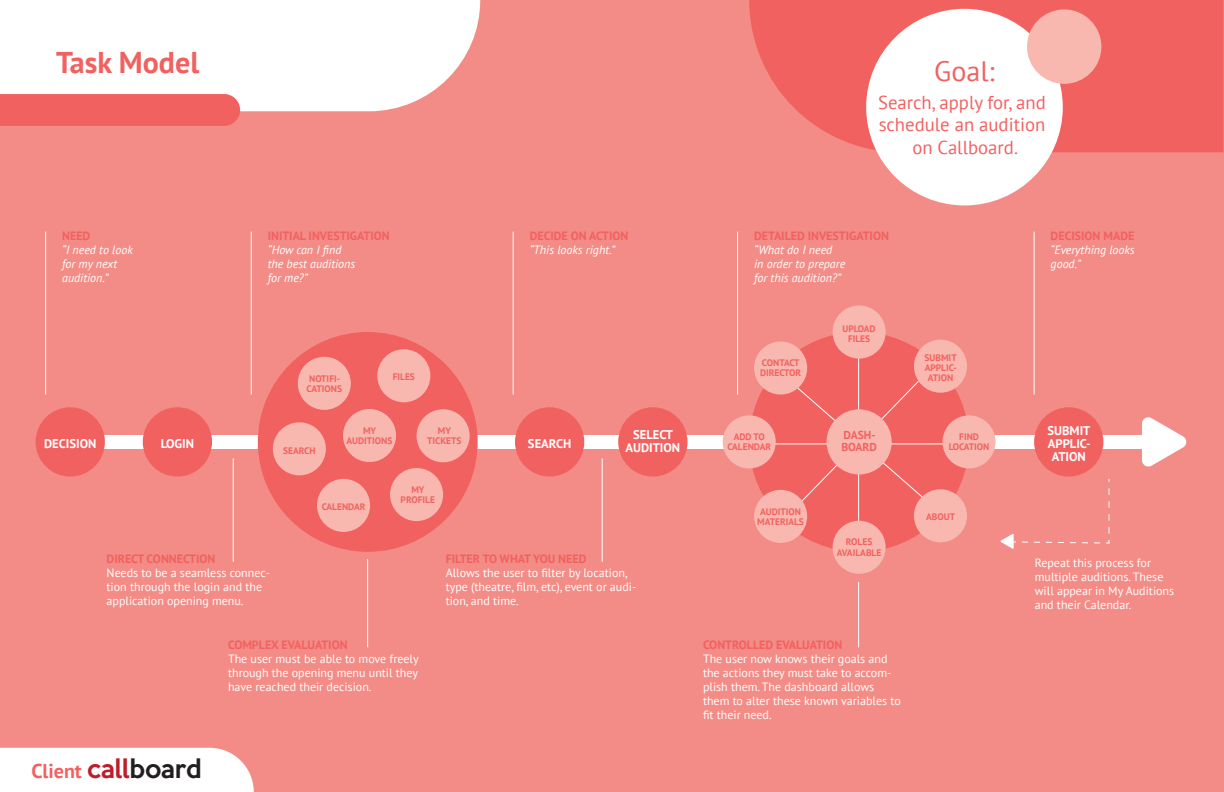
<style>
.page{position:relative;width:1224px;height:792px;background:#f38c86}
.page>*{position:absolute;margin:0;border:0;box-sizing:border-box;transform-origin:0 0}
.t1{font:700 30px "PT Sans";color:#f16160}
.t2{font:28px "PT Sans";color:#f16160}
.t3{font:700 20px "PT Sans";color:#f16160}
.t4{font:18.7px/22.4px "PT Sans";color:#f16160;text-align:center}
.t5{font:700 12.6px/13px "PT Sans";color:#fff;text-align:center}
.t6{font:12px/14px "PT Sans";color:#fff}
.t7{font:italic 12px/14px "PT Sans";color:#fff}
.t8{font:700 12px "PT Sans";color:#f16160}
.t9{font:700 11.6px/12.6px "PT Sans";color:#f16160}
.t10{font:700 9.4px/10.3px "PT Sans";color:#f16160;text-align:center}
.s1{font-family:"Keep Calm";font-weight:500;font-size:23.7px;color:#be1d2c}
.s2{font-family:"Keep Calm";font-weight:500;font-size:23.7px;color:#231f20}
</style>
<div class="page">
<div style="left:0;top:0;width:480px;height:111px;background:#fff"></div>
<div style="left:0;top:94px;width:240px;height:32px;background:#f16160"></div>
<div style="left:0;top:748px;width:254px;height:44px;background:#fff"></div>
<svg style="left:749px;top:0;width:475px;height:152px;fill:#f16160"></svg>
<div style="left:866px;top:9px;width:197px;height:196px;background:#fff;border-radius:50%"></div>
<div style="left:98px;top:435px;width:1057px;height:14px;background:#fff"></div>
<div style="left:1027px;top:9px;width:74px;height:75px;background:#f9b8af;border-radius:50%"></div>
<div style="left:36px;top:407px;width:69px;height:70px;background:#f16160;border-radius:50%"></div>
<div style="left:143px;top:407px;width:69px;height:70px;background:#f16160;border-radius:50%"></div>
<div style="left:258px;top:332px;width:220px;height:220px;background:#f16160;border-radius:50%"></div>
<div style="left:749px;top:332px;width:220px;height:220px;background:#f16160;border-radius:50%"></div>
<div style="left:515px;top:407px;width:69px;height:70px;background:#f16160;border-radius:50%"></div>
<div style="left:618px;top:407px;width:70px;height:70px;background:#f16160;border-radius:50%"></div>
<div style="left:1034px;top:407px;width:69px;height:70px;background:#f16160;border-radius:50%"></div>
<svg style="left:1142px;top:417px;width:45px;height:50px"></svg>
<hr style="left:45px;top:232px;width:1px;height:163px;background:#fff">
<hr style="left:233px;top:458px;width:1px;height:104px;background:#fff">
<hr style="left:251px;top:232px;width:1px;height:163px;background:#fff">
<hr style="left:737px;top:232px;width:1px;height:163px;background:#fff">
<hr style="left:513px;top:232px;width:1px;height:163px;background:#fff">
<hr style="left:1034px;top:232px;width:1px;height:163px;background:#fff">
<hr style="left:772px;top:443px;width:58px;height:1px;background:#fff">
<svg style="left:798px;top:388px;width:41px;height:37px"></svg>
<svg style="left:879px;top:462px;width:43px;height:35px"></svg>
<svg style="left:799px;top:460px;width:43px;height:43px"></svg>
<svg style="left:882px;top:381px;width:37px;height:38px"></svg>
<hr style="left:888px;top:443px;width:57px;height:1px;background:#fff">
<hr style="left:858px;top:473px;width:1px;height:57px;background:#fff">
<hr style="left:858px;top:357px;width:1px;height:58px;background:#fff">
<hr style="left:602px;top:458px;width:1px;height:104px;background:#fff">
<hr style="left:858px;top:582px;width:1px;height:65px;background:#fff">
<hr style="left:367px;top:559px;width:1px;height:88px;background:#fff">
<div style="left:317px;top:479px;width:53px;height:53px;background:#f9b8af;border-radius:50%"></div>
<div style="left:390px;top:468px;width:53px;height:53px;background:#f9b8af;border-radius:50%"></div>
<div style="left:417px;top:409px;width:53px;height:53px;background:#f9b8af;border-radius:50%"></div>
<div style="left:343px;top:409px;width:53px;height:53px;background:#f9b8af;border-radius:50%"></div>
<div style="left:298px;top:357px;width:53px;height:53px;background:#f9b8af;border-radius:50%"></div>
<div style="left:377px;top:349px;width:53px;height:53px;background:#f9b8af;border-radius:50%"></div>
<div style="left:723px;top:415px;width:53px;height:53px;background:#f9b8af;border-radius:50%"></div>
<div style="left:754px;top:342px;width:53px;height:53px;background:#f9b8af;border-radius:50%"></div>
<div style="left:754px;top:490px;width:53px;height:53px;background:#f9b8af;border-radius:50%"></div>
<div style="left:914px;top:489px;width:53px;height:53px;background:#f9b8af;border-radius:50%"></div>
<div style="left:914px;top:340px;width:53px;height:53px;background:#f9b8af;border-radius:50%"></div>
<div style="left:833px;top:305px;width:53px;height:54px;background:#f9b8af;border-radius:50%"></div>
<div style="left:943px;top:415px;width:53px;height:53px;background:#f9b8af;border-radius:50%"></div>
<div style="left:833px;top:521px;width:53px;height:53px;background:#f9b8af;border-radius:50%"></div>
<div style="left:273px;top:422px;width:53px;height:53px;background:#f9b8af;border-radius:50%"></div>
<div style="left:827px;top:409px;width:65px;height:65px;background:#f9b8af;border-radius:50%"></div>
<svg style="left:1000px;top:488px;width:110px;height:61px"></svg>
<h1 class="t1" style="left:56px;top:43px;width:145px">Task Model</h1>
<p class="t8" style="left:62px;top:228px;width:30px">NEED</p>
<p class="t7" style="left:62px;top:243px;width:72px">“I need to look for my next audition.”</p>
<p class="t8" style="left:268px;top:228px;width:123px">INITIAL INVESTIGATION</p>
<p class="t7" style="left:268px;top:243px;width:89px">“How can I find the best auditions for me?”</p>
<p class="t10" style="left:307px;top:373px;width:37px;text-align:left">NOTIFI-<br>CATIONS</p>
<p class="t10" style="left:393px;top:372px;width:24px">FILES</p>
<p class="t8" style="left:530px;top:228px;width:100px">DECIDE ON ACTION</p>
<p class="t7" style="left:530px;top:243px;width:87px">“This looks right.”</p>
<h2 class="t2" style="left:934px;top:53px;width:62px">Goal:</h2>
<h3 class="t4" style="left:878px;top:91px;width:169px">Search, apply for, and schedule an audition on Callboard.</h3>
<p class="t8" style="left:754px;top:228px;width:136px">DETAILED INVESTIGATION</p>
<p class="t7" style="left:754px;top:243px;width:93px">“What do I need<br>in order to prepare for this audition?”</p>
<p class="t10" style="left:760px;top:358px;width:43px;text-align:left">CONTACT<br>DIRECTOR</p>
<p class="t10" style="left:843px;top:323px;width:35px">UPLOAD<br>FILES</p>
<p class="t10" style="left:925px;top:352px;width:34px">SUBMIT<br>APPLIC-<br>ATION</p>
<p class="t8" style="left:1051px;top:228px;width:85px">DECISION MADE</p>
<p class="t7" style="left:1051px;top:243px;width:86px">“Everything looks good.”</p>
<p class="t5" style="left:44px;top:437px;width:54px">DECISION</p>
<p class="t5" style="left:161px;top:437px;width:35px">LOGIN</p>
<p class="t5" style="left:528px;top:437px;width:45px">SEARCH</p>
<p class="t5" style="left:625px;top:428px;width:56px">SELECT<br>AUDITION</p>
<p class="t5" style="left:1048px;top:424px;width:45px">SUBMIT<br>APPLIC-<br>ATION</p>
<p class="t10" style="left:427px;top:425px;width:36px">MY<br>TICKETS</p>
<p class="t10" style="left:347px;top:425px;width:47px">MY<br>AUDITIONS</p>
<p class="t9" style="left:841px;top:428px;width:37px">DASH-<br>BOARD</p>
<p class="t10" style="left:727px;top:431px;width:45px">ADD TO<br>CALENDAR</p>
<p class="t10" style="left:949px;top:431px;width:42px">FIND<br>LOCATION</p>
<p class="t10" style="left:283px;top:445px;width:34px">SEARCH</p>
<p class="t10" style="left:322px;top:502px;width:45px">CALENDAR</p>
<p class="t10" style="left:401px;top:484px;width:36px">MY<br>PROFILE</p>
<p class="t8" style="left:107px;top:551px;width:110px">DIRECT CONNECTION</p>
<p class="t6" style="left:107px;top:565px;width:165px">Needs to be a seamless connec&shy;tion through the login and the application opening menu.</p>
<p class="t8" style="left:228px;top:637px;width:121px">COMPLEX EVALUATION</p>
<p class="t6" style="left:228px;top:651px;width:192px;text-align:justify">The user must be able to move freely through the opening menu until they have reached their decision.</p>
<p class="t8" style="left:446px;top:551px;width:142px">FILTER TO WHAT YOU NEED</p>
<p class="t6" style="left:446px;top:565px;width:192px">Allows the user to filter by location, type (theatre, film, etc), event or audi&shy;tion, and time.</p>
<h3 class="t3" style="left:31px;top:758px;width:172px">Client <span class="s1">call</span><span class="s2">board</span></h3>
<p class="t10" style="left:757px;top:506px;width:48px">AUDITION<br>MATERIALS</p>
<p class="t10" style="left:926px;top:511px;width:30px">ABOUT</p>
<p class="t10" style="left:837px;top:537px;width:46px">ROLES<br>AVAILABLE</p>
<p class="t8" style="left:703px;top:637px;width:141px">CONTROLLED EVALUATION</p>
<p class="t6" style="left:703px;top:651px;width:199px">The user now knows their goals and the actions they must take to accom&shy;plish them. The dashboard allows them to alter these known variables to fit their need.</p>
<p class="t6" style="left:1035px;top:556px;width:141px">Repeat this process for multiple auditions. These will appear in My Auditions and their Calendar.</p>
</div>
